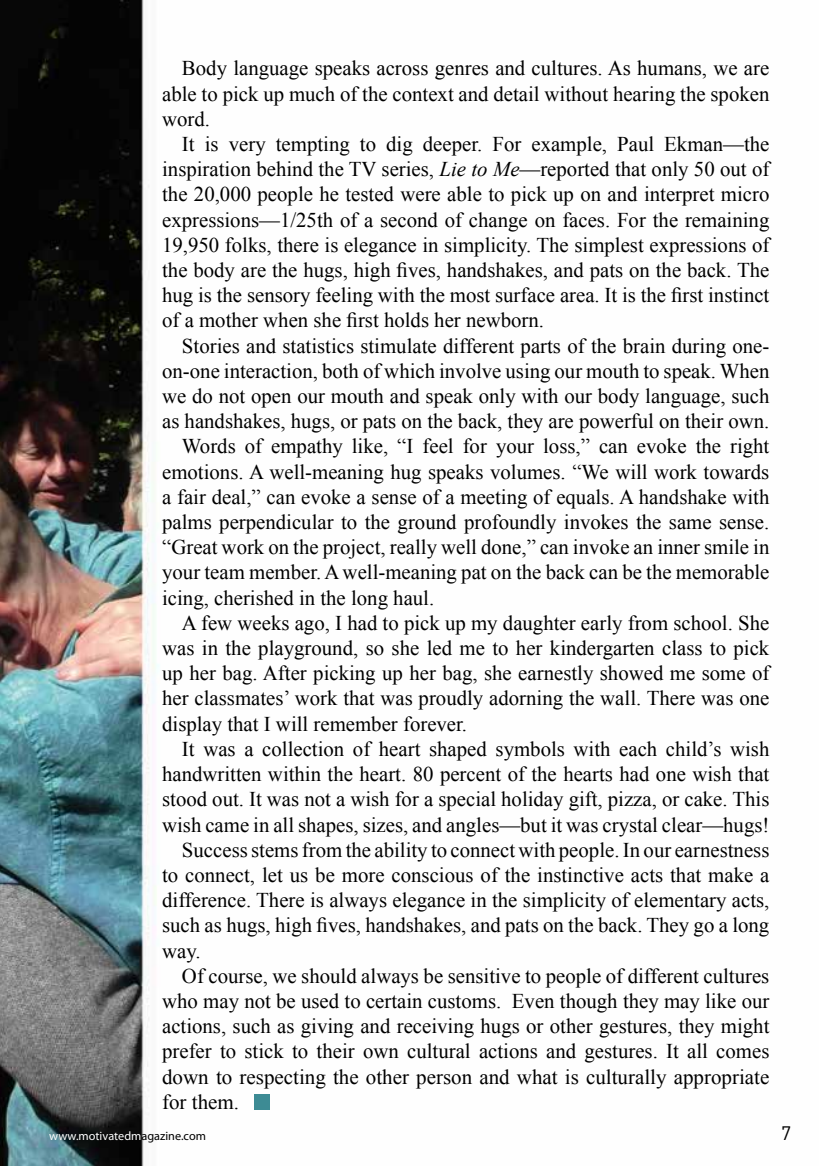
<style>
.page{position:relative;width:819px;height:1166px;background:#fff}
.page>*{position:absolute;margin:0;border:0;box-sizing:border-box;transform-origin:0 0}
.t1{font:21px/25.2px "Times New Roman";color:#000;text-align:justify}
.t2{font:19.25px "DIN Pro";color:#000}
.t3{font:12.25px "Myriad Pro";color:#fff}
.s1{font-style:italic}
.s2{color:#000}
</style>
<div class="page">
<img style="left:0;top:0;width:270px;height:1166px">
<div style="left:254px;top:1094px;width:15px;height:15px;background:#3d8b94"></div>
<p class="t1" style="left:162px;top:55px;width:608px;text-indent:20px">Body language speaks across genres and cultures. As humans, we are able to pick up much of the context and detail without hearing the spoken word.</p>
<p class="t1" style="left:162px;top:131px;width:608px;text-indent:20px">It is very tempting to dig deeper. For example, Paul Ekman—the inspiration behind the TV series, <span class="s1">Lie to Me</span>—reported that only 50 out of the 20,000 people he tested were able to pick up on and interpret micro expressions—1/25th of a second of change on faces. For the remaining 19,950 folks, there is elegance in simplicity. The simplest expressions of the body are the hugs, high fives, handshakes, and pats on the back. The hug is the sensory feeling with the most surface area. It is the first instinct of a mother when she first holds her newborn.</p>
<p class="t1" style="left:182px;top:333px;width:589px">Stories and statistics stimulate different parts of the brain during one-</p>
<p class="t1" style="left:162px;top:358px;width:608px">on-one interaction, both of which involve using our mouth to speak. When</p>
<p class="t1" style="left:162px;top:383px;width:608px">we do not open our mouth and speak only with our body language, such</p>
<p class="t1" style="left:162px;top:408px;width:608px">as handshakes, hugs, or pats on the back, they are powerful on their own.</p>
<p class="t1" style="left:182px;top:433px;width:589px">Words of empathy like, “I feel for your loss,” can evoke the right</p>
<p class="t1" style="left:162px;top:459px;width:608px">emotions. A well-meaning hug speaks volumes. “We will work towards</p>
<p class="t1" style="left:162px;top:484px;width:608px">a fair deal,” can evoke a sense of a meeting of equals. A handshake with</p>
<p class="t1" style="left:162px;top:509px;width:608px">palms perpendicular to the ground profoundly invokes the same sense.</p>
<p class="t1" style="left:162px;top:534px;width:608px">“Great work on the project, really well done,” can invoke an inner smile in</p>
<p class="t1" style="left:162px;top:559px;width:608px">your team member. A well-meaning pat on the back can be the memorable</p>
<p class="t1" style="left:162px;top:585px;width:273px">icing, cherished in the long haul.</p>
<p class="t1" style="left:182px;top:610px;width:589px">A few weeks ago, I had to pick up my daughter early from school. She</p>
<p class="t1" style="left:162px;top:635px;width:608px">was in the playground, so she led me to her kindergarten class to pick</p>
<p class="t1" style="left:162px;top:660px;width:608px">up her bag. After picking up her bag, she earnestly showed me some of</p>
<p class="t1" style="left:162px;top:685px;width:608px">her classmates’ work that was proudly adorning the wall. There was one</p>
<p class="t1" style="left:162px;top:711px;width:306px">display that I will remember forever.</p>
<p class="t1" style="left:182px;top:736px;width:589px">It was a collection of heart shaped symbols with each child’s wish</p>
<p class="t1" style="left:162px;top:761px;width:608px">handwritten within the heart. 80 percent of the hearts had one wish that</p>
<p class="t1" style="left:162px;top:786px;width:608px">stood out. It was not a wish for a special holiday gift, pizza, or cake. This</p>
<p class="t1" style="left:162px;top:811px;width:608px">wish came in all shapes, sizes, and angles—but it was crystal clear—hugs!</p>
<p class="t1" style="left:182px;top:837px;width:589px">Success stems from the ability to connect with people. In our earnestness</p>
<p class="t1" style="left:162px;top:862px;width:609px">to connect, let us be more conscious of the instinctive acts that make a</p>
<p class="t1" style="left:162px;top:887px;width:608px">difference. There is always elegance in the simplicity of elementary acts,</p>
<p class="t1" style="left:162px;top:912px;width:608px">such as hugs, high fives, handshakes, and pats on the back. They go a long</p>
<p class="t1" style="left:162px;top:937px;width:40px">way.</p>
<p class="t1" style="left:182px;top:963px;width:589px">Of course, we should always be sensitive to people of different cultures</p>
<p class="t1" style="left:162px;top:988px;width:608px">who may not be used to certain customs. Even though they may like our</p>
<p class="t1" style="left:162px;top:1013px;width:608px">actions, such as giving and receiving hugs or other gestures, they might</p>
<p class="t1" style="left:162px;top:1038px;width:608px">prefer to stick to their own cultural actions and gestures. It all comes</p>
<p class="t1" style="left:162px;top:1063px;width:608px">down to respecting the other person and what is culturally appropriate</p>
<p class="t1" style="left:162px;top:1089px;width:78px">for them.</p>
<p class="t3" style="left:49px;top:1128px;width:158px">www.motivatedm<span class="s2">agazine.com</span></p>
<p class="t2" style="left:781px;top:1120px;width:12px">7</p>
</div>
